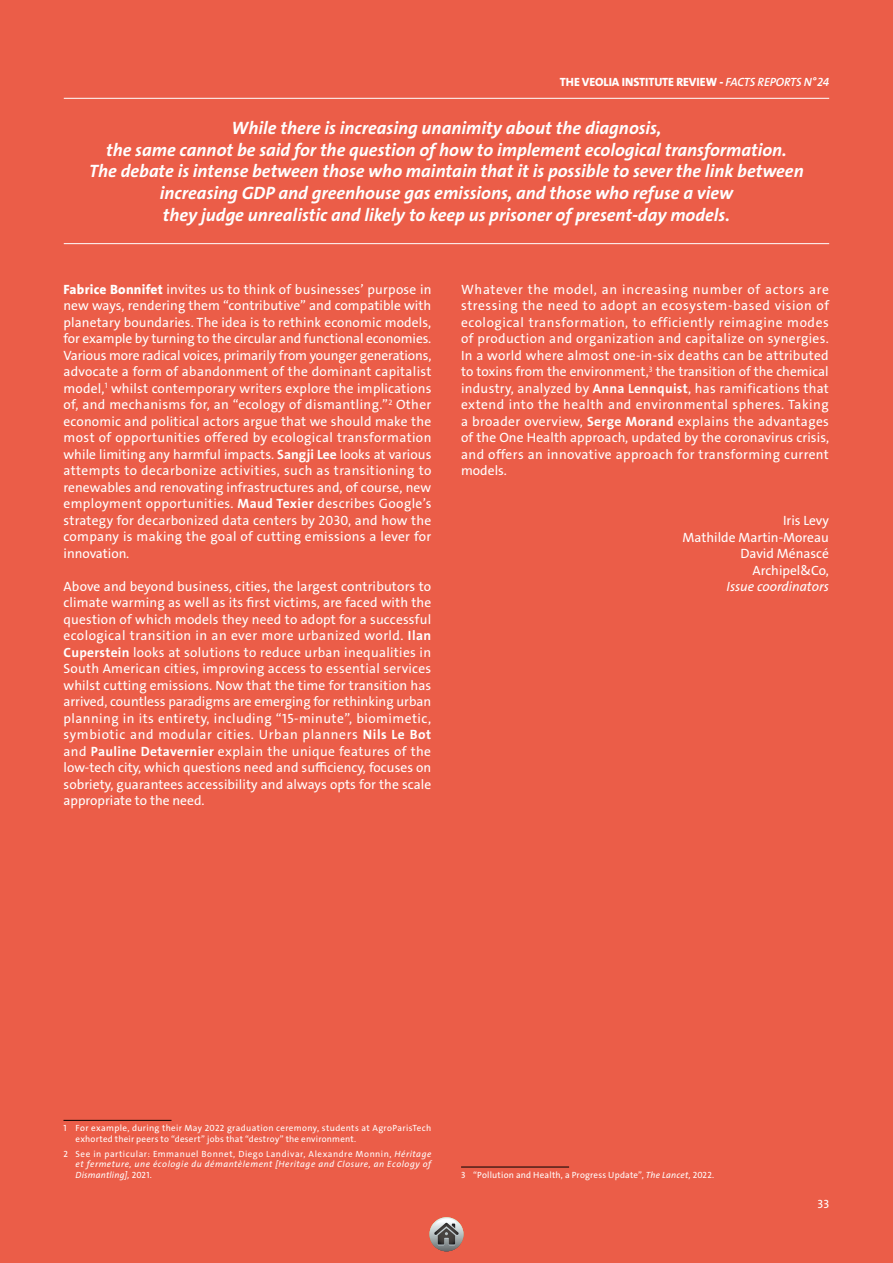
<style>
.page{position:relative;width:893px;height:1263px;background:#eb5d48}
.page>*{position:absolute;margin:0;border:0;box-sizing:border-box;transform-origin:0 0}
.t1{font:18px/21.6px "The Sans Veolia W7 Bld It";color:#fff;text-align:center}
.t2{font:13.5px/16.5px "The Sans Veolia W5 Pla";letter-spacing:.005em;color:#fff;text-align:justify}
.t3{font:13.5px "The Sans Veolia W5 Pla It";color:#fff}
.t4{font:12px "The Sans Veolia W8 Ex Bld";letter-spacing:-.005em;color:#fff}
.t5{font:12px "The Sans Veolia W5 Pla";color:#fff}
.t6{font:9px/10.5px "The Sans Veolia W5 Pla";letter-spacing:.035em;color:#fff}
.t7{font:9px/10.5px "The Sans Veolia W5 Pla It";letter-spacing:.06em;color:#fff}
.t8{font:9px "The Sans Veolia W5 Pla";letter-spacing:.06em;color:#fff}
.s1{font-family:"The Sans Veolia W6 Se Bld It"}
.s2{font-family:"The Sans Veolia W8 Ex Bld"}
.s3{font-family:"The Sans Veolia W7 Bld"}
.s4{font-family:"The Sans Veolia W5 Pla It"}
.s5{font-family:"The Sans Veolia W5 Pla"}
</style>
<div class="page">
<hr style="left:64px;top:243px;width:765px;height:1px;background:#fff">
<hr style="left:63px;top:1120px;width:108px;height:1px;background:#000">
<hr style="left:461px;top:1167px;width:108px;height:1px;background:#000">
<hr style="left:64px;top:98px;width:765px;height:1px;background:#fff">
<svg style="left:429px;top:1217px;width:34px;height:34px"></svg>
<svg style="left:433px;top:1218px;width:26px;height:27px"></svg>
<p class="t4" style="left:560px;top:74px;width:271px">THE VEOLIA INSTITUTE REVIEW - <span class="s1">FACTS REPORTS N°24</span></p>
<p class="t1" style="left:89px;top:118px;width:716px">While there is increasing unanimity about the diagnosis,<br>the same cannot be said for the question of how to implement ecological transformation.<br>The debate is intense between those who maintain that it is possible to sever the link between increasing GDP and greenhouse gas emissions, and those who refuse a view<br>they judge unrealistic and likely to keep us prisoner of present-day models.</p>
<p class="t2" style="left:63px;top:281px;width:370px"><span class="s2">Fabrice Bonnifet</span> invites us to think of businesses’ purpose in new ways, rendering them “contributive” and compatible with planetary boundaries. The idea is to rethink economic models, for example by turning to the circular and functional economies.<br>Various more radical voices, primarily from younger generations, advocate a form of abandonment of the dominant capitalist model,<sup>1</sup> whilst contemporary writers explore the implications of, and mechanisms for, an “ecology of dismantling.”<sup>2</sup> Other economic and political actors argue that we should make the most of opportunities offered by ecological transformation while limiting any harmful impacts. <span class="s3">Sangji Lee</span> looks at various attempts to decarbonize activities, such as transitioning to renewables and renovating infrastructures and, of course, new employment opportunities. <span class="s3">Maud Texier</span> describes Google’s strategy for decarbonized data centers by 2030, and how the company is making the goal of cutting emissions a lever for innovation.</p>
<p class="t2" style="left:63px;top:578px;width:369px">Above and beyond business, cities, the largest contributors to climate warming as well as its first victims, are faced with the question of which models they need to adopt for a successful ecological transition in an ever more urbanized world. <span class="s3">Ilan Cuperstein</span> looks at solutions to reduce urban inequalities in South American cities, improving access to essential services whilst cutting emissions. Now that the time for transition has arrived, countless paradigms are emerging for rethinking urban planning in its entirety, including “15-minute”, biomimetic, symbiotic and modular cities. Urban planners <span class="s3">Nils Le Bot </span>and <span class="s3">Pauline Detavernier</span> explain the unique features of the low-tech city, which questions need and sufficiency, focuses on sobriety, guarantees accessibility and always opts for the scale appropriate to the need.</p>
<p class="t2" style="left:461px;top:281px;width:370px">Whatever the model, an increasing number of actors are stressing the need to adopt an ecosystem-based vision of ecological transformation, to efficiently reimagine modes of production and organization and capitalize on synergies.<br>In a world where almost one-in-six deaths can be attributed to toxins from the environment,<sup>3</sup> the transition of the chemical industry, analyzed by <span class="s3">Anna Lennquist</span>, has ramifications that extend into the health and environmental spheres. Taking a broader overview, <span class="s3">Serge Morand</span> explains the advantages of the One Health approach, updated by the coronavirus crisis, and offers an innovative approach for transforming current models.</p>
<p class="t2" style="left:682px;top:512px;width:148px;text-align:right">Iris Levy<br>Mathilde Martin-Moreau<br>David Ménascé<br>Archipel&amp;Co,</p>
<p class="t3" style="left:726px;top:578px;width:104px">Issue coordinators</p>
<p class="t6" style="left:75px;top:1123px;width:357px;text-indent:-12px">1 For example, during their May 2022 graduation ceremony, students at AgroParisTech exhorted their peers to “desert” jobs that “destroy” the environment.</p>
<p class="t8" style="left:63px;top:1148px;width:369px">2 See in particular: Emmanuel Bonnet, Diego Landivar, Alexandre Monnin, <span class="s4">Héritage</span></p>
<p class="t7" style="left:75px;top:1159px;width:357px">et fermeture, une écologie du démantèlement [Heritage and Closure, an Ecology of<br>Dismantling], <span class="s5">2021.</span></p>
<p class="t6" style="left:461px;top:1170px;width:255px">3 “Pollution and Health, a Progress Update”, <span class="s4">The Lancet,</span> 2022.</p>
<p class="t5" style="left:818px;top:1196px;width:13px">33</p>
</div>
